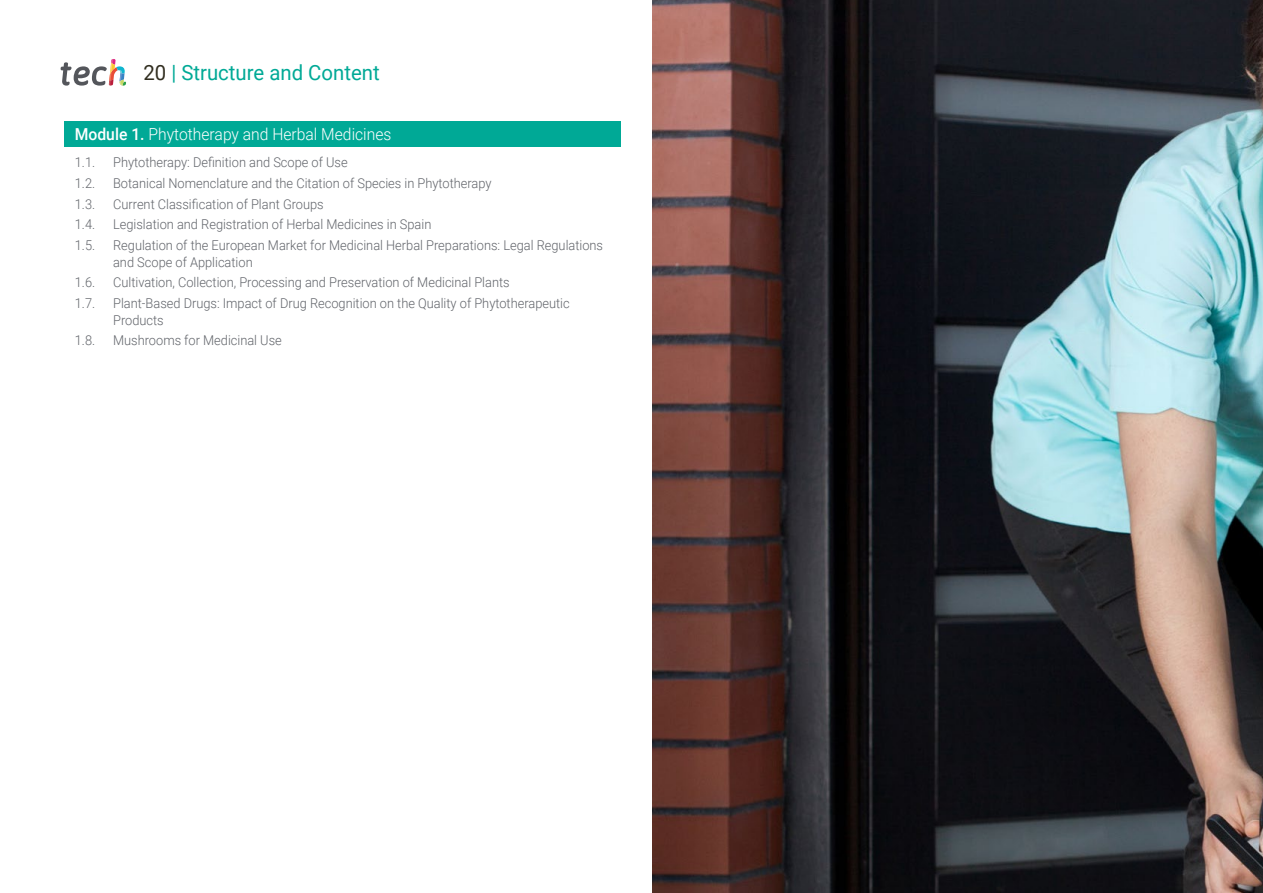
<style>
.page{position:relative;width:1263px;height:893px;background:#fff}
.page>*{position:absolute;margin:0;border:0;box-sizing:border-box;transform-origin:0 0}
.t1{font:21px "Roboto";color:#00a996}
.t2{font:300 16.5px "Roboto";color:#fff;scale:.95 1}
.t3{font:300 13.5px/16.5px "Roboto";color:#61646a;scale:.95 1}
.s1{color:#312e20}
.s2{font-weight:500}
</style>
<div class="page">
<div style="left:64px;top:121px;width:557px;height:25px;background:#00a996"></div>
<img style="left:653px;top:0;width:610px;height:893px">
<svg style="left:61px;top:59px;width:65px;height:27px"></svg>
<h1 class="t1" style="left:144px;top:57px;width:238px"><span class="s1">20</span> | Structure and Content</h1>
<p class="t2" style="left:75px;top:123px;width:335px"><span class="s2">Module 1.</span> Phytotherapy and Herbal Medicines</p>
<p class="t3" style="left:75px;top:154px;width:23px">1.1.</p>
<p class="t3" style="left:113px;top:154px;width:248px">Phytotherapy: Definition and Scope of Use</p>
<p class="t3" style="left:75px;top:174px;width:23px">1.2.</p>
<p class="t3" style="left:113px;top:174px;width:400px">Botanical Nomenclature and the Citation of Species in Phytotherapy</p>
<p class="t3" style="left:75px;top:195px;width:23px">1.3.</p>
<p class="t3" style="left:113px;top:195px;width:223px">Current Classification of Plant Groups</p>
<p class="t3" style="left:75px;top:216px;width:23px">1.4.</p>
<p class="t3" style="left:113px;top:216px;width:337px">Legislation and Registration of Herbal Medicines in Spain</p>
<p class="t3" style="left:75px;top:237px;width:23px">1.5.</p>
<p class="t3" style="left:113px;top:237px;width:517px">Regulation of the European Market for Medicinal Herbal Preparations: Legal Regulations and Scope of Application</p>
<p class="t3" style="left:75px;top:274px;width:23px">1.6.</p>
<p class="t3" style="left:113px;top:274px;width:419px">Cultivation, Collection, Processing and Preservation of Medicinal Plants</p>
<p class="t3" style="left:75px;top:295px;width:23px">1.7.</p>
<p class="t3" style="left:113px;top:295px;width:482px">Plant-Based Drugs: Impact of Drug Recognition on the Quality of Phytotherapeutic<br>Products</p>
<p class="t3" style="left:75px;top:332px;width:23px">1.8.</p>
<p class="t3" style="left:113px;top:332px;width:179px">Mushrooms for Medicinal Use</p>
</div>
